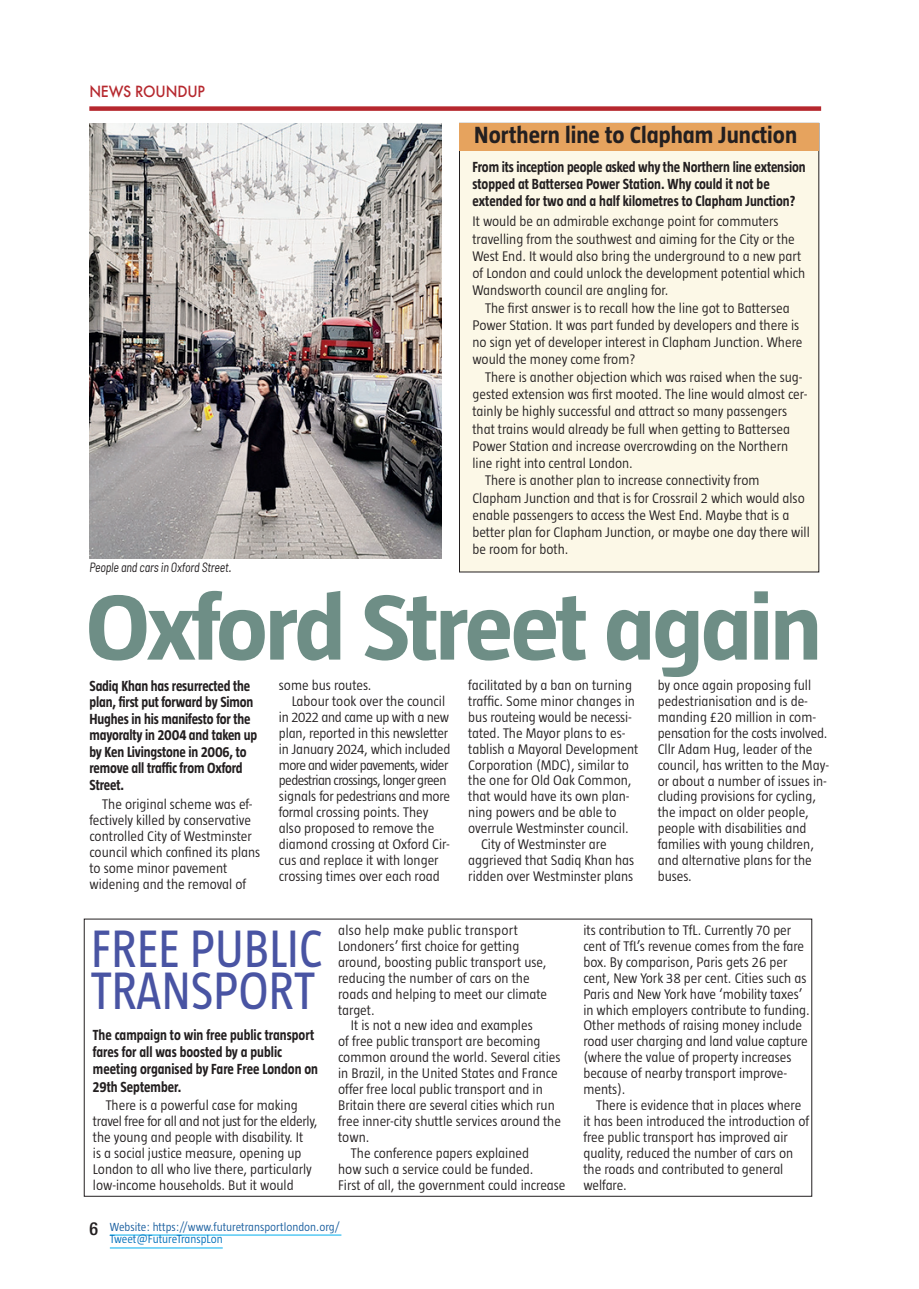
<style>
.page{position:relative;width:919px;height:1289px;background:#fff}
.page>*{position:absolute;margin:0;border:0;box-sizing:border-box;transform-origin:0 0}
.t1{font:700 94.5px "Taz";letter-spacing:-.03em;color:#6e8e86;scale:1.09 1}
.t2{font:54px/42px "Taz";letter-spacing:.005em;color:#4954a3;scale:.9 1}
.t3{font:700 24px "Taz";color:#231f20}
.t4{font:500 condensed 18px "Helvetica Neue";color:#231f20}
.t5{font:700 15px/16.6px "Taz";letter-spacing:-.01em;color:#231f20;scale:.9 1}
.t6{font:500 15px "Futura";letter-spacing:-.01em;color:#b6282e;scale:.93 1}
.t7{font:300 14.25px/15.9px "Taz";color:#231f20}
.t8{font:300 14.25px "Taz";letter-spacing:-.04em;color:#231f20}
.t9{font:300 14.25px "Taz";letter-spacing:-.02em;color:#231f20}
.t10{font:italic semi-condensed 13.35px "Barlow";letter-spacing:-.01em;color:#231f20;scale:.89 1}
.t11{font:300 12px "Taz";color:#175d9e}
.t12{font:300 12px "Taz";letter-spacing:-.005em;color:#006eb9}
</style>
<div class="page">
<div style="left:89px;top:106px;width:732px;height:5px;background:#b6282e"></div>
<img style="left:89px;top:123px;width:352px;height:435px">
<div style="left:459px;top:123px;width:359px;height:449px;background:#fcf8e7"></div>
<div style="left:459px;top:123px;width:360px;height:28px;background:#e6a35e"></div>
<hr style="left:110px;top:1234px;width:231px;height:1px;background:#00aeef">
<hr style="left:110px;top:1247px;width:113px;height:1px;background:#00aeef">
<p class="t6" style="left:89px;top:82px;width:126px">NEWS ROUNDUP</p>
<p class="t10" style="left:89px;top:558px;width:161px">People and cars in Oxford Street.</p>
<h3 class="t3" style="left:474px;top:122px;width:324px">Northern line to Clapham Junction</h3>
<p class="t5" style="left:472px;top:158px;width:371px;line-height:17.2px">From its inception people asked why the Northern line extension stopped at Battersea Power Station. Why could it not be extended for two and a half kilometres to Clapham Junction?</p>
<p class="t7" style="left:472px;top:213px;width:334px;line-height:17.2px">It would be an admirable exchange point for commuters travelling from the southwest and aiming for the City or the West End. It would also bring the underground to a new part of London and could unlock the development potential which Wandsworth council are angling for.</p>
<p class="t7" style="left:472px;top:299px;width:331px;line-height:17.2px;text-indent:13px">The first answer is to recall how the line got to Battersea Power Station. It was part funded by developers and there is no sign yet of developer interest in Clapham Junction. Where would the money come from?</p>
<p class="t7" style="left:485px;top:369px;width:319px">There is another objection which was raised when the sug-</p>
<p class="t7" style="left:472px;top:386px;width:336px">gested extension was first mooted. The line would almost cer-</p>
<p class="t7" style="left:472px;top:403px;width:316px">tainly be highly successful and attract so many passengers</p>
<p class="t7" style="left:472px;top:421px;width:319px">that trains would already be full when getting to Battersea</p>
<p class="t7" style="left:472px;top:438px;width:317px">Power Station and increase overcrowding on the Northern</p>
<p class="t7" style="left:472px;top:455px;width:162px">line right into central London.</p>
<p class="t7" style="left:485px;top:472px;width:276px">There is another plan to increase connectivity from</p>
<p class="t7" style="left:472px;top:490px;width:334px">Clapham Junction and that is for Crossrail 2 which would also</p>
<p class="t7" style="left:472px;top:507px;width:318px">enable passengers to access the West End. Maybe that is a</p>
<p class="t7" style="left:472px;top:524px;width:339px">better plan for Clapham Junction, or maybe one day there will</p>
<p class="t7" style="left:472px;top:541px;width:98px">be room for both.</p>
<h1 class="t1" style="left:85px;top:578px;width:677px">Oxford Street again</h1>
<p class="t5" style="left:89px;top:677px;width:188px">Sadiq Khan has resurrected the plan, first put forward by Simon<br>Hughes in his manifesto for the mayoralty in 2004 and taken up by Ken Livingstone in 2006, to remove all traffic from Oxford<br>Street.</p>
<p class="t7" style="left:89px;top:796px;width:172px;text-indent:13px">The original scheme was ef&shy;fectively killed by conservative controlled City of Westminster council which confined its plans to some minor pavement widening and the removal of</p>
<p class="t7" style="left:279px;top:677px;width:94px">some bus routes.</p>
<p class="t7" style="left:291px;top:693px;width:155px">Labour took over the council</p>
<p class="t9" style="left:279px;top:709px;width:171px">in 2022 and came up with a new</p>
<p class="t7" style="left:279px;top:725px;width:171px">plan, reported in this newsletter</p>
<p class="t7" style="left:279px;top:741px;width:173px">in January 2024, which included</p>
<p class="t8" style="left:279px;top:757px;width:171px">more and wider pavements, wider</p>
<p class="t8" style="left:279px;top:773px;width:169px">pedestrian crossings, longer green</p>
<p class="t9" style="left:279px;top:789px;width:172px">signals for pedestrians and more</p>
<p class="t7" style="left:279px;top:804px;width:151px">formal crossing points. They</p>
<p class="t7" style="left:279px;top:820px;width:157px">also proposed to remove the</p>
<p class="t7" style="left:279px;top:836px;width:172px">diamond crossing at Oxford Cir-</p>
<p class="t7" style="left:279px;top:852px;width:161px">cus and replace it with longer</p>
<p class="t7" style="left:279px;top:868px;width:162px">crossing times over each road</p>
<p class="t7" style="left:468px;top:677px;width:165px">facilitated by a ban on turning</p>
<p class="t7" style="left:468px;top:693px;width:168px">traffic. Some minor changes in</p>
<p class="t7" style="left:468px;top:709px;width:165px">bus routeing would be necessi-</p>
<p class="t7" style="left:468px;top:725px;width:158px">tated. The Mayor plans to es-</p>
<p class="t7" style="left:468px;top:741px;width:171px">tablish a Mayoral Development</p>
<p class="t7" style="left:468px;top:757px;width:162px">Corporation (MDC), similar to</p>
<p class="t7" style="left:468px;top:772px;width:165px">the one for Old Oak Common,</p>
<p class="t7" style="left:468px;top:788px;width:163px">that would have its own plan-</p>
<p class="t7" style="left:468px;top:804px;width:150px">ning powers and be able to</p>
<p class="t7" style="left:468px;top:820px;width:162px">overrule Westminster council.</p>
<p class="t7" style="left:481px;top:836px;width:127px">City of Westminster are</p>
<p class="t7" style="left:468px;top:852px;width:167px">aggrieved that Sadiq Khan has</p>
<p class="t7" style="left:468px;top:868px;width:166px">ridden over Westminster plans</p>
<p class="t7" style="left:657px;top:677px;width:173px">by once again proposing full pedestrianisation and is de&shy;manding £20 million in com&shy;pensation for the costs involved.<br>Cllr Adam Hug, leader of the council, has written to the May&shy;or about a number of issues in&shy;cluding provisions for cycling, the impact on older people, people with disabilities and families with young children, and alternative plans for the buses.</p>
<h2 class="t2" style="left:91px;top:928px;width:258px">FREE PUBLIC<br>TRANSPORT</h2>
<p class="t5" style="left:93px;top:1026px;width:252px;line-height:17.2px">The campaign to win free public transport fares for all was boosted by a public meeting organised by Fare Free London on 29th September.</p>
<p class="t7" style="left:93px;top:1097px;width:226px;text-indent:13px">There is a powerful case for making travel free for all and not just for the elderly, the young and people with disability. It<br>is a social justice measure, opening up London to all who live there, particularly low-income households. But it would</p>
<p class="t7" style="left:338px;top:922px;width:210px">also help make public transport<br>Londoners’ first choice for getting around, boosting public transport use, reducing the number of cars on the roads and helping to meet our climate target.</p>
<p class="t7" style="left:351px;top:1017px;width:183px">It is not a new idea and examples</p>
<p class="t7" style="left:338px;top:1033px;width:204px">of free public transport are becoming</p>
<p class="t7" style="left:338px;top:1049px;width:224px">common around the world. Several cities</p>
<p class="t7" style="left:338px;top:1065px;width:221px">in Brazil, in the United States and France</p>
<p class="t7" style="left:338px;top:1081px;width:206px">offer free local public transport and in</p>
<p class="t7" style="left:338px;top:1097px;width:218px">Britain there are several cities which run</p>
<p class="t7" style="left:338px;top:1113px;width:224px">free inner-city shuttle services around the</p>
<p class="t7" style="left:338px;top:1129px;width:33px">town.</p>
<p class="t7" style="left:351px;top:1144px;width:180px">The conference papers explained</p>
<p class="t7" style="left:338px;top:1160px;width:197px">how such a service could be funded.</p>
<p class="t7" style="left:338px;top:1176px;width:229px">First of all, the government could increase</p>
<p class="t4" style="left:89px;top:1217px;width:10px">6</p>
<p class="t11" style="left:110px;top:1220px;width:231px">Website: https://www.futuretransportlondon.org/</p>
<p class="t12" style="left:110px;top:1233px;width:114px">Tweet@FutureTranspLon</p>
<p class="t7" style="left:583px;top:922px;width:228px">its contribution to TfL. Currently 70 per cent of TfL’s revenue comes from the fare box. By comparison, Paris gets 26 per cent, New York 38 per cent. Cities such as Paris and New York have ‘mobility taxes’ in which employers contribute to funding.<br>Other methods of raising money include road user charging and land value capture (where the value of property increases because of nearby transport improve&shy;ments).</p>
<p class="t7" style="left:583px;top:1097px;width:227px;text-indent:13px">There is evidence that in places where it has been introduced the introduction of free public transport has improved air quality, reduced the number of cars on the roads and contributed to general welfare.</p>
</div>
